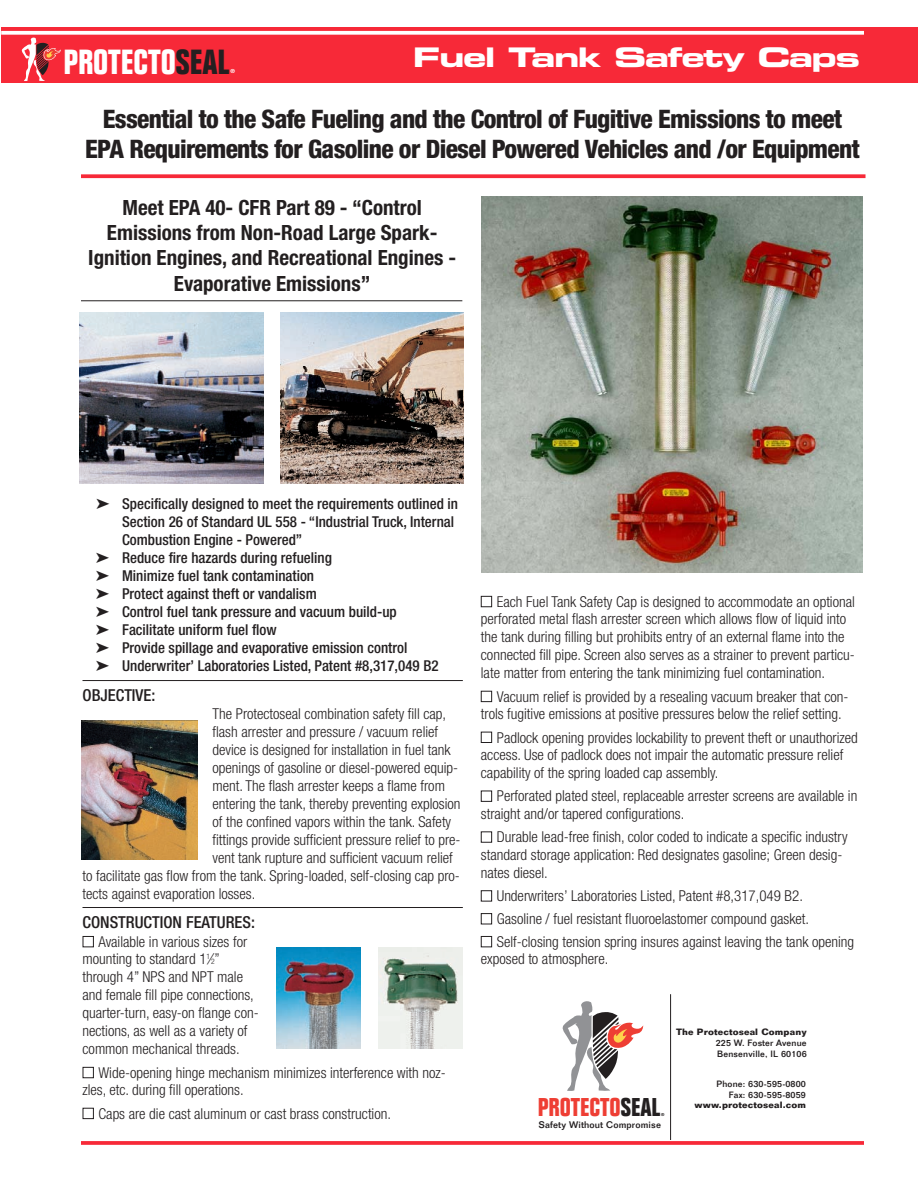
<style>
.page{position:relative;width:918px;height:1188px;background:#fff}
.page>*{position:absolute;margin:0;border:0;box-sizing:border-box;transform-origin:0 0}
.t1{font:700 condensed 34.2px "Folio Std";color:#fff}
.t2{font:27px "Eurostile Bold Extended Two";letter-spacing:-.05em;color:#fff;scale:1.16 1}
.t3{font:800 condensed 25.5px/30.6px "Helvetica Neue";letter-spacing:-.025em;color:#231f20;text-align:center}
.t4{font:700 condensed 25.2px "Folio Std";color:#ee3e34}
.t5{font:700 condensed 21px/25.2px "Helvetica Neue";color:#231f20;text-align:center}
.t6{font:500 condensed 16.5px "Helvetica Neue";color:#231f20}
.t7{font:300 condensed 15px/17.9px "Helvetica Neue";color:#231f20}
.t8{font:500 condensed 15px/18px "Helvetica Neue";color:#231f20}
.t9{font:500 9.45px "Folio Std";letter-spacing:.015em;color:#231f20}
.t10{font:500 9px/10.8px "Folio Std";letter-spacing:.015em;color:#231f20}
.t11{font:700 9px "Folio Std";letter-spacing:.015em;color:#231f20}
.t12{font:700 condensed 5.7px "Folio Std";color:#fff}
.t13{font:700 condensed 4.2px "Folio Std";color:#231f20}
.s1{color:#231f20}
.s2{color:#fff}
.s3{font-size:7.5px}
</style>
<div class="page">
<hr style="left:82px;top:680px;width:381px;height:1px;background:#231f20">
<hr style="left:82px;top:907px;width:381px;height:1px;background:#231f20">
<div style="left:2px;top:27px;width:916px;height:56px;background:#f72938"></div>
<svg style="left:1px;top:31px;width:863px;height:4px;background:#feedee"></svg>
<svg style="left:81px;top:174px;width:785px;height:4px;background:#f73b49"></svg>
<svg style="left:81px;top:1141px;width:783px;height:4px;background:#f73543"></svg>
<img style="left:481px;top:196px;width:382px;height:377px">
<svg style="left:562px;top:1001px;width:81px;height:90px"></svg>
<hr style="left:670px;top:994px;width:1px;height:146px;background:#231f20">
<svg style="left:22px;top:38px;width:39px;height:43px"></svg>
<img style="left:80px;top:312px;width:184px;height:171px">
<img style="left:280px;top:313px;width:184px;height:171px">
<img style="left:277px;top:947px;width:84px;height:101px">
<img style="left:378px;top:947px;width:84px;height:101px">
<img style="left:81px;top:720px;width:117px;height:140px">
<hr style="left:81px;top:301px;width:381px;height:1px;background:#231f20">
<h2 class="t2" style="left:413px;top:48px;width:387px">Fuel Tank Safety Caps</h2>
<h3 class="t3" style="left:85px;top:106px;width:776px">Essential to the Safe Fueling and the Control of Fugitive Emissions to meet<br>EPA Requirements for Gasoline or Diesel Powered Vehicles and /or Equipment</h3>
<h3 class="t5" style="left:88px;top:197px;width:369px">Meet EPA 40- CFR Part 89 - “Control Emissions from Non-Road Large Spark-Ignition Engines, and Recreational Engines - Evaporative Emissions”</h3>
<h1 class="t1" style="left:63px;top:49px;width:168px">PROTECTO<span class="s1">SEAL</span></h1>
<p class="t12" style="left:231px;top:69px;width:6px">®</p>
<p class="t8" style="left:122px;top:496px;width:337px">Specifically designed to meet the requirements outlined in Section 26 of Standard UL 558 - “Industrial Truck, Internal Combustion Engine - Powered”<br>Reduce fire hazards during refueling<br>Minimize fuel tank contamination<br>Protect against theft or vandalism<br>Control fuel tank pressure and vacuum build-up<br>Facilitate uniform fuel flow<br>Provide spillage and evaporative emission control Underwriter’ Laboratories Listed, Patent #8,317,049 B2</p>
<p class="t6" style="left:82px;top:689px;width:74px">OBJECTIVE:</p>
<p class="t7" style="left:212px;top:706px;width:235px">The Protectoseal combination safety fill cap,</p>
<p class="t7" style="left:212px;top:724px;width:227px">flash arrester and pressure / vacuum relief</p>
<p class="t7" style="left:212px;top:742px;width:240px">device is designed for installation in fuel tank</p>
<p class="t7" style="left:212px;top:760px;width:247px">openings of gasoline or diesel-powered equip-</p>
<p class="t7" style="left:212px;top:778px;width:234px">ment. The flash arrester keeps a flame from</p>
<p class="t7" style="left:212px;top:796px;width:250px">entering the tank, thereby preventing explosion</p>
<p class="t7" style="left:212px;top:814px;width:240px">of the confined vapors within the tank. Safety</p>
<p class="t7" style="left:213px;top:832px;width:250px">fittings provide sufficient pressure relief to pre-</p>
<p class="t7" style="left:213px;top:850px;width:242px">vent tank rupture and sufficient vacuum relief</p>
<p class="t7" style="left:83px;top:868px;width:379px">to facilitate gas flow from the tank. Spring-loaded, self-closing cap pro-</p>
<p class="t7" style="left:83px;top:886px;width:174px">tects against evaporation losses.</p>
<p class="t6" style="left:82px;top:916px;width:174px">CONSTRUCTION FEATURES:</p>
<p class="t7" style="left:82px;top:934px;width:178px"><span class="s2">■</span> Available in various sizes for mounting to standard 1<sup>1</sup>⁄<span class="s3">2</span>” through 4” NPS and NPT male and female fill pipe connections, quarter-turn, easy-on flange con&shy;nections, as well as a variety of common mechanical threads.</p>
<p class="t7" style="left:82px;top:1065px;width:365px;line-height:17.2px"><span class="s2">■</span> Wide-opening hinge mechanism minimizes interference with noz&shy;zles, etc. during fill operations.</p>
<p class="t7" style="left:82px;top:1106px;width:310px"><span class="s2">■</span> Caps are die cast aluminum or cast brass construction.</p>
<p class="t7" style="left:481px;top:594px;width:376px"><span class="s2">■</span> Each Fuel Tank Safety Cap is designed to accommodate an optional perforated metal flash arrester screen which allows flow of liquid into the tank during filling but prohibits entry of an external flame into the connected fill pipe. Screen also serves as a strainer to prevent particu&shy;late matter from entering the tank minimizing fuel contamination.</p>
<p class="t7" style="left:481px;top:689px;width:369px;line-height:17.2px"><span class="s2">■</span> Vacuum relief is provided by a resealing vacuum breaker that con&shy;trols fugitive emissions at positive pressures below the relief setting.</p>
<p class="t7" style="left:481px;top:730px;width:379px"><span class="s2">■</span> Padlock opening provides lockability to prevent theft or unauthorized access. Use of padlock does not impair the automatic pressure relief capability of the spring loaded cap assembly.</p>
<p class="t7" style="left:481px;top:789px;width:378px;line-height:17.2px"><span class="s2">■</span> Perforated plated steel, replaceable arrester screens are available in straight and/or tapered configurations.</p>
<p class="t7" style="left:481px;top:829px;width:368px"><span class="s2">■</span> Durable lead-free finish, color coded to indicate a specific industry standard storage application: Red designates gasoline; Green desig&shy;nates diesel.</p>
<p class="t7" style="left:481px;top:888px;width:324px"><span class="s2">■</span> Underwriters’ Laboratories Listed, Patent #8,317,049 B2.</p>
<p class="t7" style="left:481px;top:911px;width:330px"><span class="s2">■</span> Gasoline / fuel resistant fluoroelastomer compound gasket.</p>
<p class="t7" style="left:481px;top:934px;width:375px;line-height:17.2px"><span class="s2">■</span> Self-closing tension spring insures against leaving the tank opening exposed to atmosphere.</p>
<h3 class="t4" style="left:538px;top:1098px;width:124px">PROTECTO<span class="s1">SEAL</span></h3>
<p class="t13" style="left:661px;top:1113px;width:5px">®</p>
<p class="t9" style="left:539px;top:1121px;width:124px">Safety Without Compromise</p>
<p class="t11" style="left:676px;top:1029px;width:132px">The Protectoseal Company</p>
<p class="t10" style="left:716px;top:1039px;width:92px">225 W. Foster Avenue<br>Bensenville, IL 60106</p>
<p class="t10" style="left:717px;top:1079px;width:91px;text-align:right">Phone: 630-595-0800<br>Fax: 630-595-8059</p>
<p class="t11" style="left:694px;top:1102px;width:113px">www.protectoseal.com</p>
</div>
